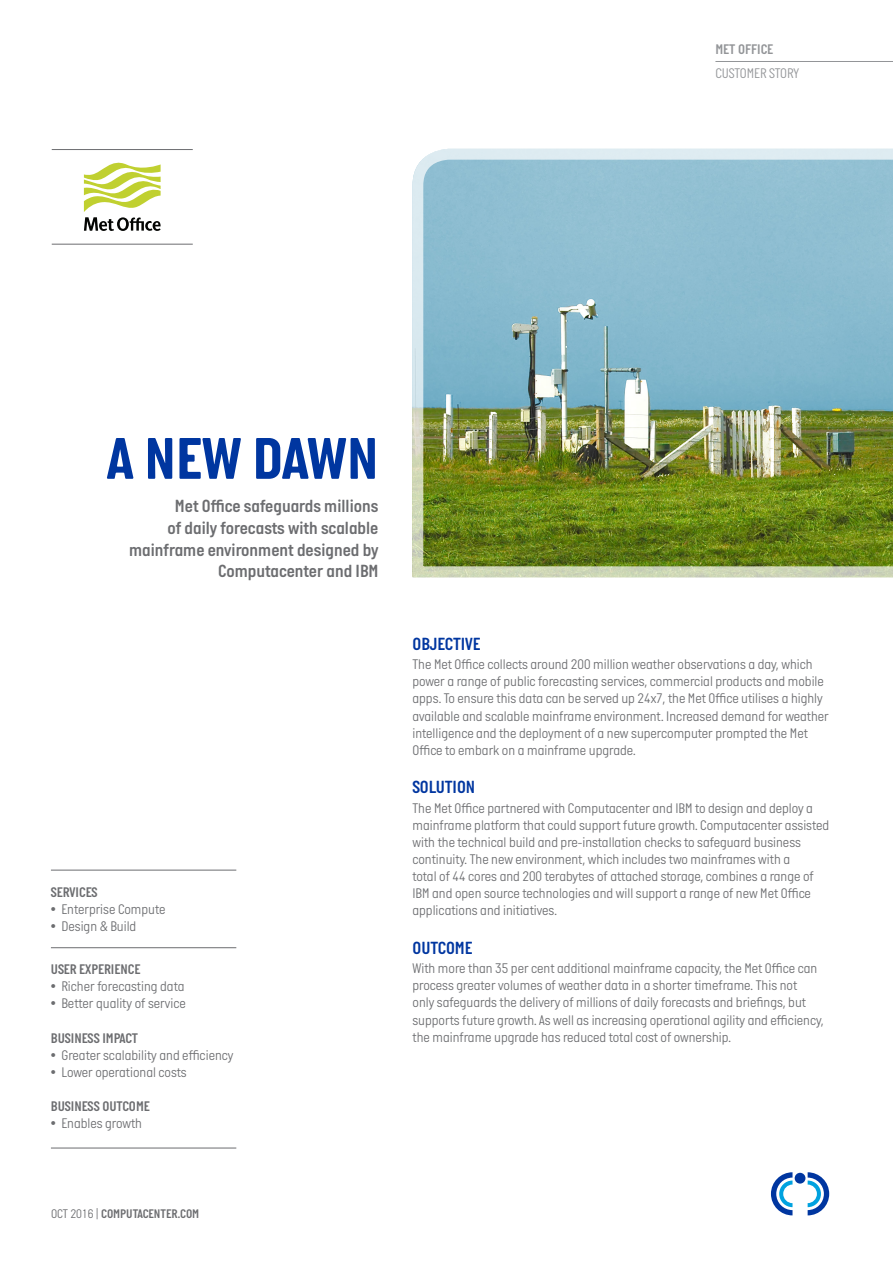
<style>
.page{position:relative;width:893px;height:1263px;background:#fff}
.page>*{position:absolute;margin:0;border:0;box-sizing:border-box;transform-origin:0 0}
.t1{font:700 60px "Italian Plate No One";color:#0036a0}
.Subtitle{font:18px/21.6px "Italian Plate No One D Bd";color:#6c6d70;text-align:right}
.t2{font:18px "Italian Plate No One D Bd";color:#0036a0}
.Body{font:300 14.25px/17.1px "Italian Plate No One";color:#6c6d70}
.t3{font:14.25px "Italian Plate No One D Bd";color:#6c6d70}
.t4{font:300 14.25px "Italian Plate No One";letter-spacing:-.01em;color:#939598}
.t5{font:14.25px "Italian Plate No One D Bd";color:#939598}
.t6{font:12.75px "Italian Plate No One D Bd";color:#6c6d70}
.s1{font-family:"Italian Plate No One";font-weight:300}
</style>
<div class="page">
<hr style="left:715px;top:61px;width:178px;height:1px;background:#939598">
<img style="left:412px;top:148px;width:481px;height:430px">
<hr style="left:52px;top:149px;width:141px;height:1px;background:#6c6d70">
<hr style="left:52px;top:244px;width:141px;height:1px;background:#6c6d70">
<svg style="left:84px;top:163px;width:77px;height:68px"></svg>
<svg style="left:771px;top:1172px;width:21px;height:43px"></svg>
<svg style="left:808px;top:1172px;width:21px;height:43px"></svg>
<div style="left:795px;top:1173px;width:10px;height:10px;background:#0036a0;border-radius:50%"></div>
<hr style="left:51px;top:947px;width:185px;height:1px;background:#6c6d70">
<hr style="left:51px;top:1148px;width:185px;height:1px;background:#6c6d70">
<hr style="left:51px;top:870px;width:185px;height:1px;background:#6c6d70">
<p class="t5" style="left:715px;top:41px;width:59px">MET OFFICE</p>
<p class="t4" style="left:715px;top:66px;width:85px">CUSTOMER STORY</p>
<p class="t1" style="left:107px;top:426px;width:273px">A NEW DAWN</p>
<p class="Subtitle" style="left:129px;top:495px;width:251px">Met Office safeguards millions<br>of daily forecasts with scalable mainframe environment designed by<br>Computacenter and IBM</p>
<p class="t3" style="left:51px;top:884px;width:48px">SERVICES</p>
<p class="Body" style="left:51px;top:901px;width:116px">• Enterprise Compute</p>
<p class="Body" style="left:51px;top:918px;width:87px">• Design &amp; Build</p>
<p class="t3" style="left:51px;top:962px;width:91px">USER EXPERIENCE</p>
<p class="Body" style="left:51px;top:979px;width:135px">• Richer forecasting data</p>
<p class="Body" style="left:51px;top:996px;width:136px">• Better quality of service</p>
<p class="t3" style="left:51px;top:1030px;width:89px">BUSINESS IMPACT</p>
<p class="Body" style="left:51px;top:1047px;width:184px">• Greater scalability and efficiency</p>
<p class="Body" style="left:51px;top:1064px;width:137px">• Lower operational costs</p>
<p class="t3" style="left:51px;top:1098px;width:100px">BUSINESS OUTCOME</p>
<p class="Body" style="left:51px;top:1115px;width:93px">• Enables growth</p>
<p class="t6" style="left:51px;top:1206px;width:150px"><span class="s1">OCT 2016 |</span> COMPUTACENTER.COM</p>
<p class="t2" style="left:412px;top:634px;width:70px">OBJECTIVE</p>
<p class="Body" style="left:412px;top:656px;width:418px">The Met Office collects around 200 million weather observations a day, which power a range of public forecasting services, commercial products and mobile apps. To ensure this data can be served up 24x7, the Met Office utilises a highly available and scalable mainframe environment. Increased demand for weather intelligence and the deployment of a new supercomputer prompted the Met Office to embark on a mainframe upgrade.</p>
<p class="t2" style="left:412px;top:778px;width:64px">SOLUTION</p>
<p class="Body" style="left:412px;top:800px;width:418px">The Met Office partnered with Computacenter and IBM to design and deploy a mainframe platform that could support future growth. Computacenter assisted with the technical build and pre-installation checks to safeguard business continuity. The new environment, which includes two mainframes with a<br>total of 44 cores and 200 terabytes of attached storage, combines a range of IBM and open source technologies and will support a range of new Met Office applications and initiatives.</p>
<p class="t2" style="left:412px;top:938px;width:61px">OUTCOME</p>
<p class="Body" style="left:412px;top:960px;width:413px">With more than 35 per cent additional mainframe capacity, the Met Office can process greater volumes of weather data in a shorter timeframe. This not<br>only safeguards the delivery of millions of daily forecasts and briefings, but supports future growth. As well as increasing operational agility and efficiency, the mainframe upgrade has reduced total cost of ownership.</p>
</div>
